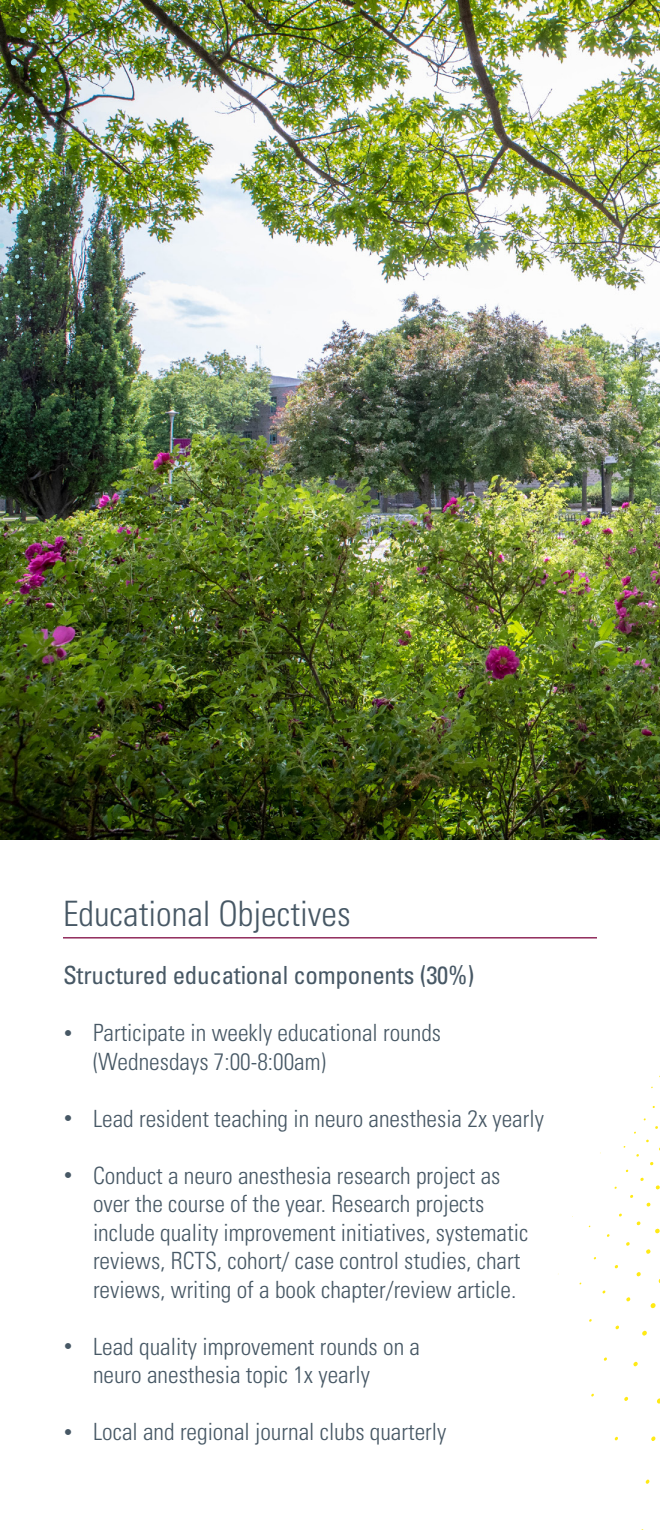
<style>
.page{position:relative;width:660px;height:1530px;background:#fff}
.page>*{position:absolute;margin:0;border:0;box-sizing:border-box;transform-origin:0 0}
.t1{font:300 condensed 35px "Univers LT Std";color:#475865}
.t2{font:condensed 25px "Univers LT Std";letter-spacing:-.01em;color:#475865}
.t3{font:300 condensed 23.75px/28.5px "Univers LT Std";color:#475865}
.s1{font-size:16.75px}
</style>
<div class="page">
<hr style="left:63px;top:937px;width:534px;height:1px;background:#7a003b">
<img style="left:0;top:0;width:660px;height:840px">
<svg style="left:558px;top:937px;width:102px;height:593px"></svg>
<img style="left:0;top:0;width:136px;height:511px">
<h1 class="t1" style="left:63px;top:892px;width:289px">Educational Objectives</h1>
<p class="t2" style="left:63px;top:959px;width:413px">Structured educational components (30%)</p>
<p class="t3" style="left:93px;top:1018px;width:350px;text-indent:-30px"><span class="s1">•</span> Participate in weekly educational rounds (Wednesdays 7:00-8:00am)</p>
<p class="t3" style="left:63px;top:1104px;width:482px"><span class="s1">•</span> Lead resident teaching in neuro anesthesia 2x yearly</p>
<p class="t3" style="left:93px;top:1161px;width:437px;text-indent:-30px"><span class="s1">•</span> Conduct a neuro anesthesia research project as over the course of the year. Research projects include quality improvement initiatives, systematic reviews, RCTS, cohort/ case control studies, chart reviews, writing of a book chapter/review article.</p>
<p class="t3" style="left:93px;top:1332px;width:329px;text-indent:-30px"><span class="s1">•</span> Lead quality improvement rounds on a neuro anesthesia topic 1x yearly</p>
<p class="t3" style="left:63px;top:1417px;width:385px"><span class="s1">•</span> Local and regional journal clubs quarterly</p>
</div>
